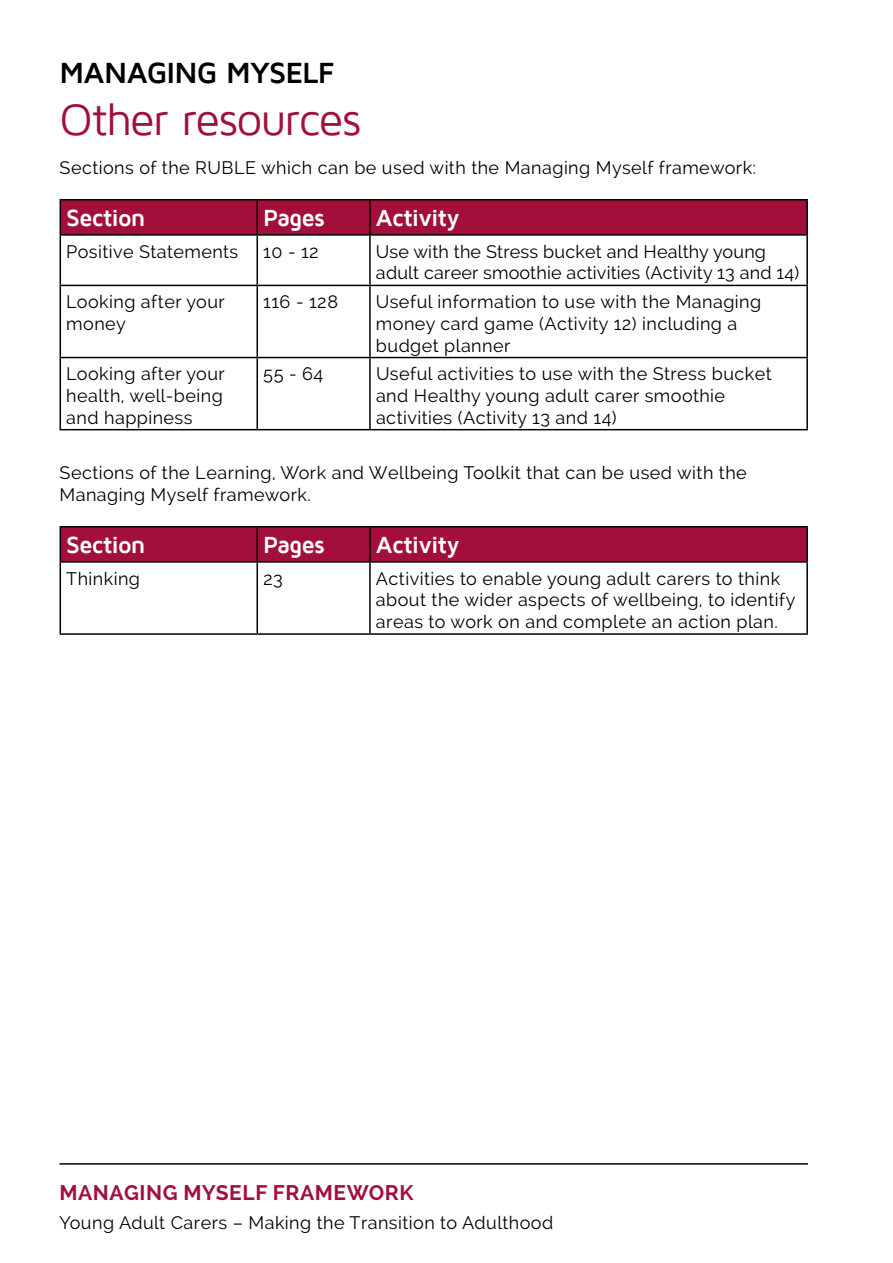
<style>
.page{position:relative;width:893px;height:1263px;background:#fff}
.page>*{position:absolute;margin:0;border:0;box-sizing:border-box;transform-origin:0 0}
.t1{font:45px "Maven Pro";letter-spacing:-.035em;color:#a20f3b}
.t2{font:700 30px "Maven Pro";letter-spacing:-.025em;color:#000}
.t3{font:700 24px "Maven Pro";letter-spacing:-.04em;color:#fff}
.t4{font:700 21px "Raleway";letter-spacing:.025em;color:#a20f3b}
.t5{font:18px/21.6px "Raleway";letter-spacing:.025em;color:#000}
</style>
<div class="page">
<hr style="left:60px;top:1163px;width:748px;height:2px;background:#000">
<div style="left:61px;top:200px;width:745px;height:34px;background:#a20f3b"></div>
<hr style="left:60px;top:199px;width:197px;height:1px;background:#000">
<hr style="left:60px;top:200px;width:1px;height:34px;background:#000">
<hr style="left:257px;top:199px;width:113px;height:1px;background:#000">
<hr style="left:256px;top:200px;width:2px;height:34px;background:#000">
<hr style="left:370px;top:199px;width:438px;height:1px;background:#000">
<hr style="left:369px;top:200px;width:2px;height:34px;background:#000">
<hr style="left:806px;top:200px;width:2px;height:34px;background:#000">
<hr style="left:60px;top:234px;width:197px;height:2px;background:#000">
<hr style="left:60px;top:236px;width:1px;height:49px;background:#000">
<hr style="left:257px;top:234px;width:113px;height:2px;background:#000">
<hr style="left:256px;top:236px;width:2px;height:49px;background:#000">
<hr style="left:370px;top:234px;width:438px;height:2px;background:#000">
<hr style="left:369px;top:236px;width:2px;height:49px;background:#000">
<hr style="left:806px;top:236px;width:2px;height:49px;background:#000">
<hr style="left:60px;top:285px;width:197px;height:1px;background:#000">
<hr style="left:60px;top:286px;width:1px;height:71px;background:#000">
<hr style="left:257px;top:285px;width:113px;height:1px;background:#000">
<hr style="left:256px;top:286px;width:2px;height:71px;background:#000">
<hr style="left:370px;top:285px;width:438px;height:1px;background:#000">
<hr style="left:369px;top:286px;width:2px;height:71px;background:#000">
<hr style="left:806px;top:286px;width:2px;height:71px;background:#000">
<hr style="left:60px;top:357px;width:197px;height:1px;background:#000">
<hr style="left:60px;top:358px;width:1px;height:71px;background:#000">
<hr style="left:257px;top:357px;width:113px;height:1px;background:#000">
<hr style="left:256px;top:358px;width:2px;height:71px;background:#000">
<hr style="left:370px;top:357px;width:438px;height:1px;background:#000">
<hr style="left:369px;top:358px;width:2px;height:71px;background:#000">
<hr style="left:806px;top:358px;width:2px;height:71px;background:#000">
<hr style="left:60px;top:429px;width:197px;height:1px;background:#000">
<hr style="left:257px;top:429px;width:113px;height:1px;background:#000">
<hr style="left:370px;top:429px;width:438px;height:1px;background:#000">
<div style="left:61px;top:527px;width:745px;height:34px;background:#a20f3b"></div>
<hr style="left:60px;top:526px;width:197px;height:1px;background:#000">
<hr style="left:60px;top:527px;width:1px;height:34px;background:#000">
<hr style="left:257px;top:526px;width:113px;height:1px;background:#000">
<hr style="left:256px;top:527px;width:2px;height:34px;background:#000">
<hr style="left:370px;top:526px;width:438px;height:1px;background:#000">
<hr style="left:369px;top:527px;width:2px;height:34px;background:#000">
<hr style="left:806px;top:527px;width:2px;height:34px;background:#000">
<hr style="left:60px;top:561px;width:197px;height:2px;background:#000">
<hr style="left:60px;top:563px;width:1px;height:70px;background:#000">
<hr style="left:257px;top:561px;width:113px;height:2px;background:#000">
<hr style="left:256px;top:563px;width:2px;height:70px;background:#000">
<hr style="left:370px;top:561px;width:438px;height:2px;background:#000">
<hr style="left:369px;top:563px;width:2px;height:70px;background:#000">
<hr style="left:806px;top:563px;width:2px;height:70px;background:#000">
<hr style="left:60px;top:633px;width:197px;height:2px;background:#000">
<hr style="left:257px;top:633px;width:113px;height:2px;background:#000">
<hr style="left:370px;top:633px;width:438px;height:2px;background:#000">
<h2 class="t2" style="left:60px;top:57px;width:277px">MANAGING MYSELF</h2>
<h1 class="t1" style="left:60px;top:97px;width:303px">Other resources</h1>
<p class="t5" style="left:60px;top:157px;width:698px">Sections of the RUBLE which can be used with the Managing Myself framework:</p>
<h3 class="t3" style="left:66px;top:205px;width:81px">Section</h3>
<h3 class="t3" style="left:263px;top:205px;width:63px">Pages</h3>
<h3 class="t3" style="left:376px;top:205px;width:85px">Activity</h3>
<p class="t5" style="left:66px;top:241px;width:174px">Positive Statements</p>
<p class="t5" style="left:263px;top:241px;width:57px">10 - 12</p>
<p class="t5" style="left:376px;top:241px;width:425px">Use with the Stress bucket and Healthy young adult career smoothie activities (Activity 13 and 14)</p>
<p class="t5" style="left:66px;top:291px;width:160px">Looking after your money</p>
<p class="t5" style="left:263px;top:291px;width:76px">116 - 128</p>
<p class="t5" style="left:376px;top:291px;width:387px">Useful information to use with the Managing money card game (Activity 12) including a budget planner</p>
<p class="t5" style="left:66px;top:363px;width:160px;text-align:justify">Looking after your health, well-being and happiness</p>
<p class="t5" style="left:263px;top:363px;width:62px">55 - 64</p>
<p class="t5" style="left:376px;top:363px;width:397px">Useful activities to use with the Stress bucket and Healthy young adult carer smoothie activities (Activity 13 and 14)</p>
<p class="t5" style="left:60px;top:462px;width:689px">Sections of the Learning, Work and Wellbeing Toolkit that can be used with the<br>Managing Myself framework.</p>
<h3 class="t3" style="left:66px;top:532px;width:81px">Section</h3>
<h3 class="t3" style="left:263px;top:532px;width:63px">Pages</h3>
<h3 class="t3" style="left:376px;top:532px;width:85px">Activity</h3>
<p class="t5" style="left:66px;top:568px;width:75px">Thinking</p>
<p class="t5" style="left:263px;top:568px;width:21px">23</p>
<p class="t5" style="left:376px;top:568px;width:421px">Activities to enable young adult carers to think about the wider aspects of wellbeing, to identify areas to work on and complete an action plan.</p>
<p class="t4" style="left:60px;top:1180px;width:355px">MANAGING MYSELF FRAMEWORK</p>
<p class="t5" style="left:60px;top:1212px;width:495px">Young Adult Carers – Making the Transition to Adulthood</p>
</div>
